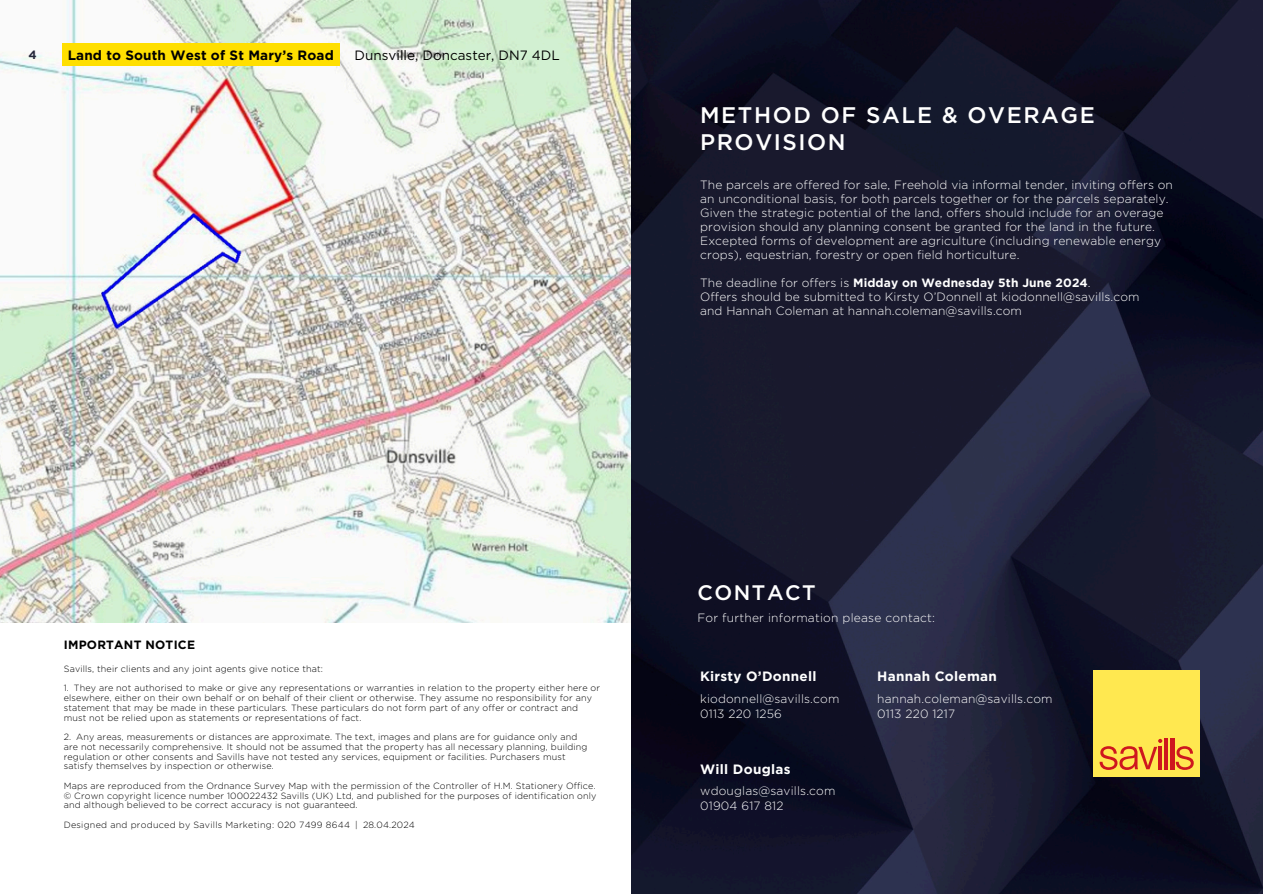
<style>
.page{position:relative;width:1263px;height:894px;background:#fff}
.page>*{position:absolute;margin:0;border:0;box-sizing:border-box;transform-origin:0 0}
.t1{font:500 22.5px/27px "Gotham";letter-spacing:.07em;color:#fff}
.t2{font:500 21px "Gotham";letter-spacing:.075em;color:#fff}
.t3{font:700 13.5px "Gotham";letter-spacing:.02em;color:#fff}
.t4{font:700 13.5px "Gotham";letter-spacing:.01em;color:#000}
.t5{font:13.5px "Gotham";color:#000}
.t6{font:300 12px/14px "Gotham";letter-spacing:.01em;color:#fff}
.t7{font:700 12px "Gotham";letter-spacing:.02em;color:#000}
.t8{font:700 12px "Gotham";color:#25273a}
.t9{font:300 9px/9.8px "Gotham";letter-spacing:.015em;color:#000}
.s1{font-weight:700}
</style>
<div class="page">
<img style="left:0;top:0;width:631px;height:622px">
<img style="left:631px;top:0;width:632px;height:893px">
<div style="left:1093px;top:670px;width:106px;height:106px;background:#ffe850"></div>
<svg style="left:1100px;top:738px;width:62px;height:31px"></svg>
<hr style="left:1159px;top:746px;width:3px;height:23px;background:#ce171e">
<hr style="left:1165px;top:738px;width:3px;height:31px;background:#ce171e">
<hr style="left:1171px;top:738px;width:3px;height:31px;background:#ce171e">
<svg style="left:1176px;top:746px;width:18px;height:23px"></svg>
<div style="left:62px;top:44px;width:277px;height:22px;background:#ffdf00"></div>
<p class="t8" style="left:29px;top:47px;width:10px">4</p>
<p class="t4" style="left:68px;top:47px;width:268px">Land to South West of St Mary’s Road</p>
<p class="t5" style="left:355px;top:47px;width:207px">Dunsville, Doncaster, DN7 4DL</p>
<p class="t1" style="left:700px;top:101px;width:396px">METHOD OF SALE &amp; OVERAGE<br>PROVISION</p>
<p class="t6" style="left:700px;top:177px;width:474px">The parcels are offered for sale, Freehold via informal tender, inviting offers on an unconditional basis, for both parcels together or for the parcels separately.<br>Given the strategic potential of the land, offers should include for an overage provision should any planning consent be granted for the land in the future.<br>Excepted forms of development are agriculture (including renewable energy crops), equestrian, forestry or open field horticulture.</p>
<p class="t6" style="left:700px;top:275px;width:441px">The deadline for offers is <span class="s1">Midday on Wednesday 5th June 2024</span>.<br>Offers should be submitted to Kirsty O’Donnell at kiodonnell@savills.com and Hannah Coleman at hannah.coleman@savills.com</p>
<h5 class="t7" style="left:64px;top:637px;width:133px">IMPORTANT NOTICE</h5>
<h3 class="t9" style="left:64px;top:663px;width:261px">Savills, their clients and any joint agents give notice that:</h3>
<h5 class="t9" style="left:64px;top:683px;width:538px">1. They are not authorised to make or give any representations or warranties in relation to the property either here or elsewhere, either on their own behalf or on behalf of their client or otherwise. They assume no responsibility for any statement that may be made in these particulars. These particulars do not form part of any offer or contract and must not be relied upon as statements or representations of fact.</h5>
<h3 class="t9" style="left:64px;top:731px;width:515px">2. Any areas, measurements or distances are approximate. The text, images and plans are for guidance only and</h3>
<h5 class="t9" style="left:64px;top:741px;width:525px">are not necessarily comprehensive. It should not be assumed that the property has all necessary planning, building regulation or other consents and Savills have not tested any services, equipment or facilities. Purchasers must</h5>
<h3 class="t9" style="left:64px;top:761px;width:212px">satisfy themselves by inspection or otherwise.</h3>
<h4 class="t9" style="left:64px;top:780px;width:534px;text-align:justify">Maps are reproduced from the Ordnance Survey Map with the permission of the Controller of H.M. Stationery Office. © Crown copyright licence number 100022432 Savills (UK) Ltd, and published for the purposes of identification only and although believed to be correct accuracy is not guaranteed.</h4>
<p class="t9" style="left:64px;top:819px;width:295px">Designed and produced by Savills Marketing: 020 7499 8644 |</p>
<p class="t9" style="left:363px;top:819px;width:53px">28.04.2024</p>
<h2 class="t2" style="left:697px;top:580px;width:120px">CONTACT</h2>
<p class="t6" style="left:697px;top:611px;width:239px">For further information please contact:</p>
<h5 class="t3" style="left:700px;top:668px;width:118px">Kirsty O’Donnell</h5>
<h1 class="t6" style="left:700px;top:691px;width:141px;line-height:14.7px">kiodonnell@savills.com<br>0113 220 1256</h1>
<h1 class="t3" style="left:700px;top:760px;width:92px">Will Douglas</h1>
<h5 class="t6" style="left:700px;top:783px;width:137px;line-height:14.7px">wdouglas@savills.com<br>01904 617 812</h5>
<h3 class="t3" style="left:877px;top:668px;width:121px">Hannah Coleman</h3>
<h5 class="t6" style="left:877px;top:691px;width:177px;line-height:14.7px">hannah.coleman@savills.com<br>0113 220 1217</h5>
</div>
